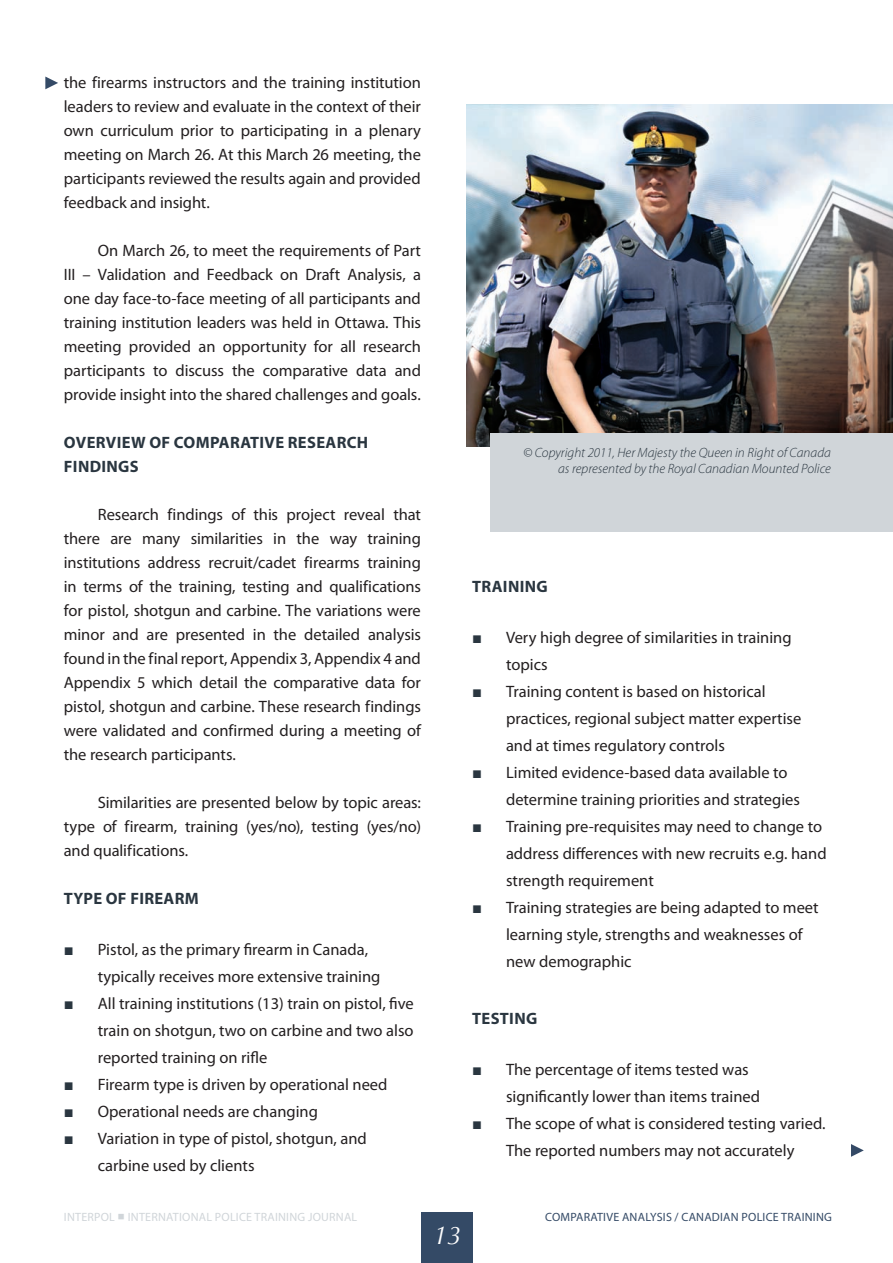
<style>
.page{position:relative;width:893px;height:1263px;background:#fff}
.page>*{position:absolute;margin:0;border:0;box-sizing:border-box;transform-origin:0 0}
.t1{font:italic 25.5px "Optima";color:#fff}
.Body_text{font:16.5px/24px "Myriad Pro";letter-spacing:-.005em;color:#231f20;text-align:justify}
.Bullet{font:16.5px/27px "Myriad Pro";color:#231f20}
.Body_Header{font:700 16.5px/24px "Myriad Pro";letter-spacing:.02em;color:#2a3640}
.t2{font:italic 300 13.5px/16.5px "Myriad Pro";color:#2a3640;text-align:right}
.t3{font:12px "Myriad Pro";letter-spacing:.02em;color:#d0d5d9}
.t4{font:12px "Myriad Pro";letter-spacing:.02em;color:#344a66}
.s1{font-family:"Arial";color:#2a3640}
.s2{font-family:"Apple Gothic"}
</style>
<div class="page">
<svg style="left:851px;top:1144px;width:13px;height:13px"></svg>
<svg style="left:45px;top:77px;width:13px;height:12px"></svg>
<img style="left:466px;top:104px;width:427px;height:343px">
<div style="left:490px;top:434px;width:403px;height:98px;background:#d0d5d9"></div>
<div style="left:421px;top:1212px;width:51px;height:51px;background:#344a66"></div>
<p class="Body_text" style="left:64px;top:70px;width:359px">the firearms instructors and the training institution leaders to review and evaluate in the context of their own curriculum prior to participating in a plenary meeting on March 26. At this March 26 meeting, the participants reviewed the results again and provided feedback and insight.</p>
<p class="Body_text" style="left:64px;top:238px;width:359px;text-indent:34px">On March 26, to meet the requirements of Part III – Validation and Feedback on Draft Analysis, a one day face-to-face meeting of all participants and training institution leaders was held in Ottawa. This meeting provided an opportunity for all research participants to discuss the comparative data and provide insight into the shared challenges and goals.</p>
<p class="Body_Header" style="left:64px;top:430px;width:306px">OVERVIEW OF COMPARATIVE RESEARCH<br>FINDINGS</p>
<p class="Body_text" style="left:64px;top:502px;width:359px;text-indent:34px">Research findings of this project reveal that there are many similarities in the way training institutions address recruit/cadet firearms training in terms of the training, testing and qualifications for pistol, shotgun and carbine. The variations were minor and are presented in the detailed analysis found in the final report, Appendix 3, Appendix 4 and Appendix 5 which detail the comparative data for pistol, shotgun and carbine. These research findings were validated and confirmed during a meeting of the research participants.</p>
<p class="Body_text" style="left:64px;top:790px;width:359px;text-indent:34px">Similarities are presented below by topic areas: type of firearm, training (yes/no), testing (yes/no) and qualifications.</p>
<p class="Body_Header" style="left:64px;top:886px;width:136px">TYPE OF FIREARM</p>
<p class="Bullet" style="left:98px;top:935px;width:284px;text-indent:-34px"><span class="s1">■</span> Pistol, as the primary firearm in Canada, typically receives more extensive training</p>
<p class="Bullet" style="left:98px;top:989px;width:318px;text-align:justify;text-indent:-34px"><span class="s1">■</span> All training institutions (13) train on pistol, five train on shotgun, two on carbine and two also reported training on rifle</p>
<p class="Bullet" style="left:64px;top:1070px;width:325px"><span class="s1">■</span> Firearm type is driven by operational need</p>
<p class="Bullet" style="left:64px;top:1097px;width:256px"><span class="s1">■</span> Operational needs are changing</p>
<p class="Bullet" style="left:98px;top:1124px;width:271px;text-indent:-34px"><span class="s1">■</span> Variation in type of pistol, shotgun, and carbine used by clients</p>
<p class="t2" style="left:523px;top:444px;width:309px">© Copyright 2011, Her Majesty the Queen in Right of Canada as represented by the Royal Canadian Mounted Police</p>
<p class="Body_Header" style="left:472px;top:574px;width:77px">TRAINING</p>
<p class="Bullet" style="left:506px;top:623px;width:287px;text-indent:-34px"><span class="s1">■</span> Very high degree of similarities in training topics</p>
<p class="Bullet" style="left:506px;top:677px;width:297px;text-indent:-34px"><span class="s1">■</span> Training content is based on historical practices, regional subject matter expertise and at times regulatory controls</p>
<p class="Bullet" style="left:506px;top:758px;width:295px;text-indent:-34px"><span class="s1">■</span> Limited evidence-based data available to determine training priorities and strategies</p>
<p class="Bullet" style="left:506px;top:812px;width:322px;text-indent:-34px"><span class="s1">■</span> Training pre-requisites may need to change to address differences with new recruits e.g. hand strength requirement</p>
<p class="Bullet" style="left:506px;top:893px;width:314px;text-indent:-34px"><span class="s1">■</span> Training strategies are being adapted to meet learning style, strengths and weaknesses of new demographic</p>
<p class="Body_Header" style="left:472px;top:1006px;width:67px">TESTING</p>
<p class="Bullet" style="left:506px;top:1055px;width:256px;text-indent:-34px"><span class="s1">■</span> The percentage of items tested was significantly lower than items trained</p>
<p class="Bullet" style="left:472px;top:1109px;width:355px;text-align:center"><span class="s1">■</span> The scope of what is considered testing varied.<br>The reported numbers may not accurately</p>
<p class="t3" style="left:64px;top:1210px;width:295px">INTERPOL <span class="s2">■</span> INTERNATIONAL POLICE TRAINING JOURNAL</p>
<p class="t4" style="left:545px;top:1209px;width:288px">COMPARATIVE ANALYSIS / CANADIAN POLICE TRAINING</p>
<h1 class="t1" style="left:433px;top:1220px;width:30px">13</h1>
</div>
